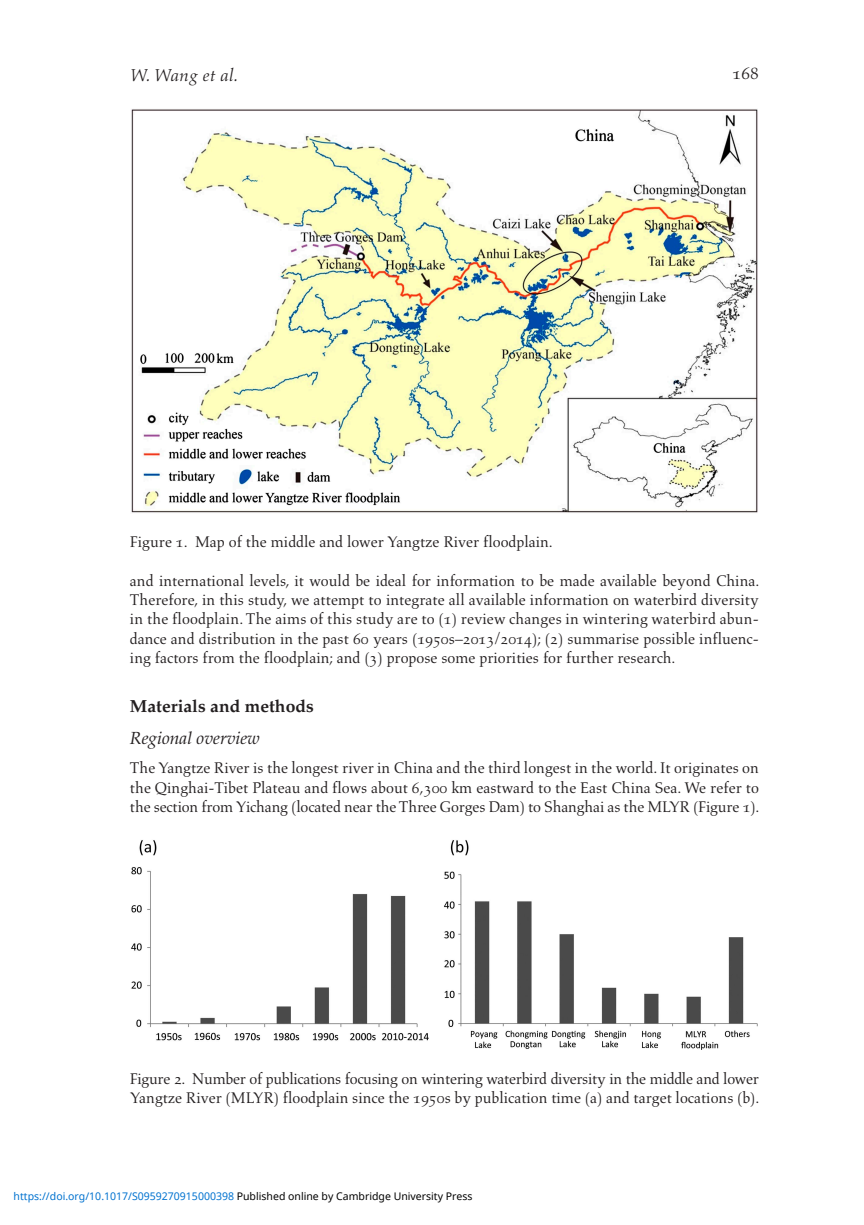
<style>
.page{position:relative;width:864px;height:1225px;background:#fff}
.page>*{position:absolute;margin:0;border:0;box-sizing:border-box;transform-origin:0 0}
.section-a{font:700 17.5px "Palatino";color:#231f20}
.section-ab{font:italic 17.5px "Palatino";color:#231f20}
.t1{font:italic 17.5px "Aldus";color:#231f20}
.folio{font:17.5px "Aldus Roman SC";color:#231f20}
.text{font:15.75px/19.2px "Aldus";color:#231f20;text-align:justify}
.text_flush{font:15.75px/19.2px "Aldus";letter-spacing:-.01em;color:#231f20;text-align:justify}
.figure-caption{font:15.75px/19.2px "Aldus";letter-spacing:-.02em;color:#231f20}
.figure-caption-2{font:15.75px "Aldus";color:#231f20}
.t2{font:10.5px "Noto Sans";color:#0172cf}
.s1{font-family:"Aldus Roman SC"}
.s2{color:#000}
</style>
<div class="page">
<img style="left:131px;top:109px;width:627px;height:404px">
<img style="left:131px;top:840px;width:627px;height:210px">
<p class="t1" style="left:130px;top:65px;width:110px">W. Wang et al.</p>
<p class="folio" style="left:732px;top:63px;width:28px">168</p>
<p class="figure-caption-2" style="left:130px;top:533px;width:424px">Figure <span class="s1">1</span>. Map of the middle and lower Yangtze River floodplain.</p>
<p class="text" style="left:130px;top:571px;width:630px">and international levels, it would be ideal for information to be made available beyond China.<br>Therefore, in this study, we attempt to integrate all available information on waterbird diversity in the floodplain. The aims of this study are to (<span class="s1">1</span>) review changes in wintering waterbird abun&shy;dance and distribution in the past <span class="s1">60</span> years (<span class="s1">1950</span>s–<span class="s1">2013</span>/<span class="s1">2014</span>); (<span class="s1">2</span>) summarise possible influenc&shy;ing factors from the floodplain; and (<span class="s1">3</span>) propose some priorities for further research.</p>
<p class="section-a" style="left:130px;top:696px;width:185px">Materials and methods</p>
<p class="section-ab" style="left:130px;top:727px;width:131px">Regional overview</p>
<p class="text_flush" style="left:130px;top:758px;width:630px">The Yangtze River is the longest river in China and the third longest in the world. It originates on the Qinghai-Tibet Plateau and flows about <span class="s1">6</span>,<span class="s1">300</span> km eastward to the East China Sea. We refer to the section from Yichang (located near the Three Gorges Dam) to Shanghai as the MLYR (Figure <span class="s1">1</span>).</p>
<p class="figure-caption" style="left:130px;top:1069px;width:630px">Figure <span class="s1">2</span>. Number of publications focusing on wintering waterbird diversity in the middle and lower<br>Yangtze River (MLYR) floodplain since the <span class="s1">1950</span>s by publication time (a) and target locations (b).</p>
<p class="t2" style="left:14px;top:1189px;width:460px">https://doi.org/10.1017/S0959270915000398 <span class="s2">Published online by Cambridge University Press</span></p>
</div>
